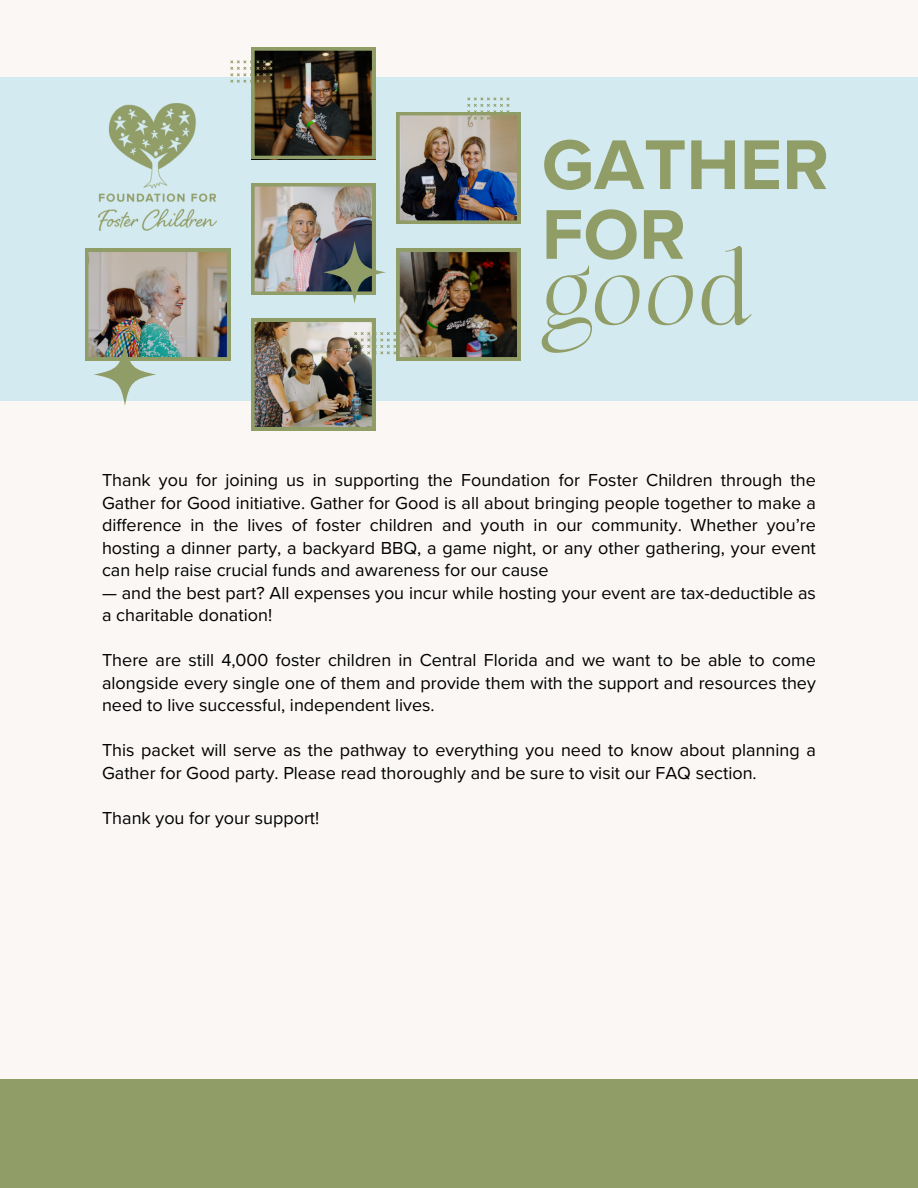
<style>
.page{position:relative;width:918px;height:1188px;background:#faf7f5}
.page>*{position:absolute;margin:0;border:0;box-sizing:border-box;transform-origin:0 0}
.t1{font:700 72.9px/69.8px "Proxima Nova";color:#909d67}
.t2{font:72.9px "TANAEGEAN";color:#909d67}
.t3{font:18px/22.5px "Proxima Nova";color:#000;text-align:justify}
</style>
<div class="page">
<div style="left:0;top:77px;width:918px;height:324px;background:#d3eaf1"></div>
<img style="left:85px;top:47px;width:435px;height:383px">
<div style="left:0;top:1079px;width:918px;height:109px;background:#909d67"></div>
<img style="left:99px;top:103px;width:118px;height:128px">
<p class="t1" style="left:542px;top:131px;width:289px">GATHER<br>FOR</p>
<p class="t2" style="left:542px;top:246px;width:211px">good</p>
<p class="t3" style="left:102px;top:469px;width:715px">Thank you for joining us in supporting the Foundation for Foster Children through the Gather for Good initiative. Gather for Good is all about bringing people together to make a difference in the lives of foster children and youth in our community. Whether you’re hosting a dinner party, a backyard BBQ, a game night, or any other gathering, your event can help raise crucial funds and awareness for our cause</p>
<p class="t3" style="left:102px;top:582px;width:715px">— and the best part? All expenses you incur while hosting your event are tax-deductible as a charitable donation!</p>
<h1 class="t3" style="left:102px;top:649px;width:715px">There are still 4,000 foster children in Central Florida and we want to be able to come alongside every single one of them and provide them with the support and resources they need to live successful, independent lives.</h1>
<h2 class="t3" style="left:102px;top:739px;width:715px">This packet will serve as the pathway to everything you need to know about planning a<br>Gather for Good party. Please read thoroughly and be sure to visit our FAQ section.</h2>
<p class="t3" style="left:102px;top:807px;width:219px">Thank you for your support!</p>
</div>
